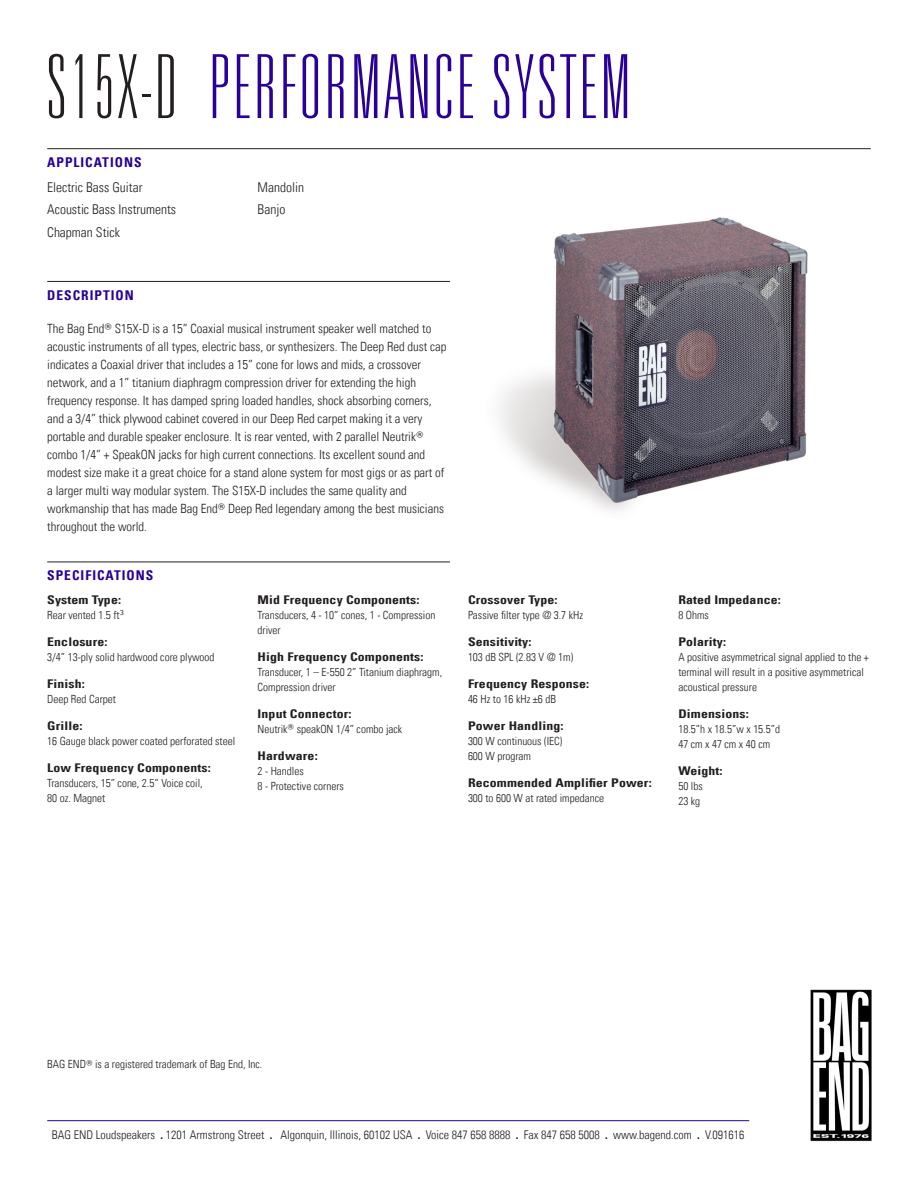
<style>
.page{position:relative;width:918px;height:1188px;background:#fff}
.page>*{position:absolute;margin:0;border:0;box-sizing:border-box;transform-origin:0 0}
.Product_Header{font:100 ultra-condensed 88.5px "Univers LT Std";letter-spacing:.05em;color:#290098}
.Applications_Body_Te{font:13.5px "Univers Com 47 Light Cond";color:#231f20}
.Main_Header_Divider{font:13.5px "Univers Com 67 Bold Cond";letter-spacing:.075em;color:#290098}
.Description_Body_Tex{font:12.75px/18px "Univers Com 47 Light Cond";color:#231f20}
.Quick_Specs_Header{font:12px "Univers Com 67 Bold Cond";letter-spacing:.01em;color:#231f20;scale:1.15 1}
.t1{font:12px "Univers Com 47 Light Cond";color:#231f20}
.Quick_Specs_Body_Tex{font:11.25px/15px "Univers Com 47 Light Cond";color:#231f20}
.s1{color:#231f20}
.s2{font-family:"Univers Com 67 Bold Cond"}
</style>
<div class="page">
<hr style="left:47px;top:1120px;width:702px;height:1px;background:#290098">
<img style="left:810px;top:989px;width:62px;height:153px">
<img style="left:498px;top:217px;width:310px;height:294px">
<hr style="left:47px;top:148px;width:824px;height:1px;background:#231f20">
<hr style="left:47px;top:281px;width:403px;height:1px;background:#231f20">
<hr style="left:47px;top:562px;width:403px;height:1px;background:#231f20">
<p class="Product_Header" style="left:47px;top:42px;width:585px"><span class="s1">S15X-D</span> PERFORMANCE SYSTEM</p>
<p class="Main_Header_Divider" style="left:47px;top:154px;width:96px">APPLICATIONS</p>
<p class="Applications_Body_Te" style="left:47px;top:179px;width:97px">Electric Bass Guitar</p>
<p class="Applications_Body_Te" style="left:47px;top:202px;width:130px">Acoustic Bass Instruments</p>
<p class="Applications_Body_Te" style="left:47px;top:224px;width:74px">Chapman Stick</p>
<p class="Applications_Body_Te" style="left:258px;top:179px;width:48px">Mandolin</p>
<p class="Applications_Body_Te" style="left:258px;top:202px;width:29px">Banjo</p>
<p class="Main_Header_Divider" style="left:47px;top:287px;width:88px">DESCRIPTION</p>
<p class="Description_Body_Tex" style="left:47px;top:320px;width:401px">The Bag End<sup>®</sup> S15X-D is a 15” Coaxial musical instrument speaker well matched to acoustic instruments of all types, electric bass, or synthesizers. The Deep Red dust cap indicates a Coaxial driver that includes a 15” cone for lows and mids, a crossover network, and a 1” titanium diaphragm compression driver for extending the high frequency response. It has damped spring loaded handles, shock absorbing corners, and a 3/4” thick plywood cabinet covered in our Deep Red carpet making it a very portable and durable speaker enclosure. It is rear vented, with 2 parallel Neutrik<sup>® </sup>combo 1/4” + SpeakON jacks for high current connections. Its excellent sound and modest size make it a great choice for a stand alone system for most gigs or as part of a larger multi way modular system. The S15X-D includes the same quality and workmanship that has made Bag End<sup>®</sup> Deep Red legendary among the best musicians throughout the world.</p>
<p class="Main_Header_Divider" style="left:47px;top:567px;width:108px">SPECIFICATIONS</p>
<p class="Quick_Specs_Header" style="left:47px;top:593px;width:66px">System Type:</p>
<p class="Quick_Specs_Body_Tex" style="left:47px;top:608px;width:78px">Rear vented 1.5 ft<sup>3</sup></p>
<p class="Quick_Specs_Header" style="left:47px;top:635px;width:54px">Enclosure:</p>
<p class="Quick_Specs_Body_Tex" style="left:47px;top:650px;width:169px">3/4” 13-ply solid hardwood core plywood</p>
<p class="Quick_Specs_Header" style="left:47px;top:677px;width:34px">Finish:</p>
<p class="Quick_Specs_Body_Tex" style="left:47px;top:692px;width:70px">Deep Red Carpet</p>
<p class="Quick_Specs_Header" style="left:47px;top:719px;width:32px">Grille:</p>
<p class="Quick_Specs_Body_Tex" style="left:47px;top:734px;width:190px">16 Gauge black power coated perforated steel</p>
<p class="Quick_Specs_Header" style="left:47px;top:761px;width:144px">Low Frequency Components:</p>
<p class="Quick_Specs_Body_Tex" style="left:47px;top:776px;width:157px">Transducers, 15” cone, 2.5” Voice coil,</p>
<p class="Quick_Specs_Body_Tex" style="left:47px;top:791px;width:60px">80 oz. Magnet</p>
<p class="Quick_Specs_Header" style="left:258px;top:593px;width:142px">Mid Frequency Components:</p>
<p class="Quick_Specs_Body_Tex" style="left:258px;top:608px;width:179px">Transducers, 4 - 10” cones, 1 - Compression driver</p>
<p class="Quick_Specs_Header" style="left:258px;top:650px;width:146px">High Frequency Components:</p>
<p class="Quick_Specs_Body_Tex" style="left:258px;top:665px;width:186px">Transducer, 1 – E-550 2” Titanium diaphragm,<br>Compression driver</p>
<p class="Quick_Specs_Header" style="left:258px;top:707px;width:83px">Input Connector:</p>
<p class="Quick_Specs_Body_Tex" style="left:258px;top:722px;width:146px">Neutrik<sup>®</sup> speakON 1/4” combo jack</p>
<p class="Quick_Specs_Header" style="left:258px;top:749px;width:54px">Hardware:</p>
<p class="Quick_Specs_Body_Tex" style="left:258px;top:764px;width:48px">2 - Handles</p>
<p class="Quick_Specs_Body_Tex" style="left:258px;top:779px;width:88px">8 - Protective corners</p>
<p class="Quick_Specs_Header" style="left:468px;top:593px;width:79px">Crossover Type:</p>
<p class="Quick_Specs_Body_Tex" style="left:468px;top:608px;width:117px">Passive filter type @ 3.7 kHz</p>
<p class="Quick_Specs_Header" style="left:468px;top:635px;width:57px">Sensitivity:</p>
<p class="Quick_Specs_Body_Tex" style="left:468px;top:650px;width:107px">103 dB SPL (2.83 V @ 1m)</p>
<p class="Quick_Specs_Header" style="left:468px;top:677px;width:107px">Frequency Response:</p>
<p class="Quick_Specs_Body_Tex" style="left:468px;top:692px;width:90px">46 Hz to 16 kHz ±6 dB</p>
<p class="Quick_Specs_Header" style="left:468px;top:719px;width:85px">Power Handling:</p>
<p class="Quick_Specs_Body_Tex" style="left:468px;top:734px;width:96px">300 W continuous (IEC)</p>
<p class="Quick_Specs_Body_Tex" style="left:468px;top:749px;width:65px">600 W program</p>
<p class="Quick_Specs_Header" style="left:468px;top:776px;width:161px">Recommended Amplifier Power:</p>
<p class="Quick_Specs_Body_Tex" style="left:468px;top:791px;width:138px">300 to 600 W at rated impedance</p>
<p class="Quick_Specs_Header" style="left:678px;top:593px;width:91px">Rated Impedance:</p>
<p class="Quick_Specs_Body_Tex" style="left:678px;top:608px;width:32px">8 Ohms</p>
<p class="Quick_Specs_Header" style="left:678px;top:635px;width:43px">Polarity:</p>
<p class="Quick_Specs_Body_Tex" style="left:678px;top:650px;width:192px">A positive asymmetrical signal applied to the + terminal will result in a positive asymmetrical acoustical pressure</p>
<p class="Quick_Specs_Header" style="left:678px;top:707px;width:63px">Dimensions:</p>
<p class="Quick_Specs_Body_Tex" style="left:678px;top:722px;width:103px">18.5”h x 18.5”w x 15.5”d</p>
<p class="Quick_Specs_Body_Tex" style="left:678px;top:737px;width:93px">47 cm x 47 cm x 40 cm</p>
<p class="Quick_Specs_Header" style="left:678px;top:764px;width:40px">Weight:</p>
<p class="Quick_Specs_Body_Tex" style="left:678px;top:779px;width:26px">50 lbs</p>
<p class="Quick_Specs_Body_Tex" style="left:678px;top:794px;width:23px">23 kg</p>
<p class="Quick_Specs_Body_Tex" style="left:47px;top:1057px;width:217px">BAG END<sup>®</sup> is a registered trademark of Bag End, Inc.</p>
<p class="t1" style="left:52px;top:1127px;width:694px">BAG END Loudspeakers <span class="s2">.</span> 1201 Armstrong Street <span class="s2">.</span> Algonquin, Illinois, 60102 USA <span class="s2">.</span> Voice 847 658 8888 <span class="s2">.</span> Fax 847 658 5008 <span class="s2">.</span> www.bagend.com <span class="s2">.</span> V.091616</p>
</div>
